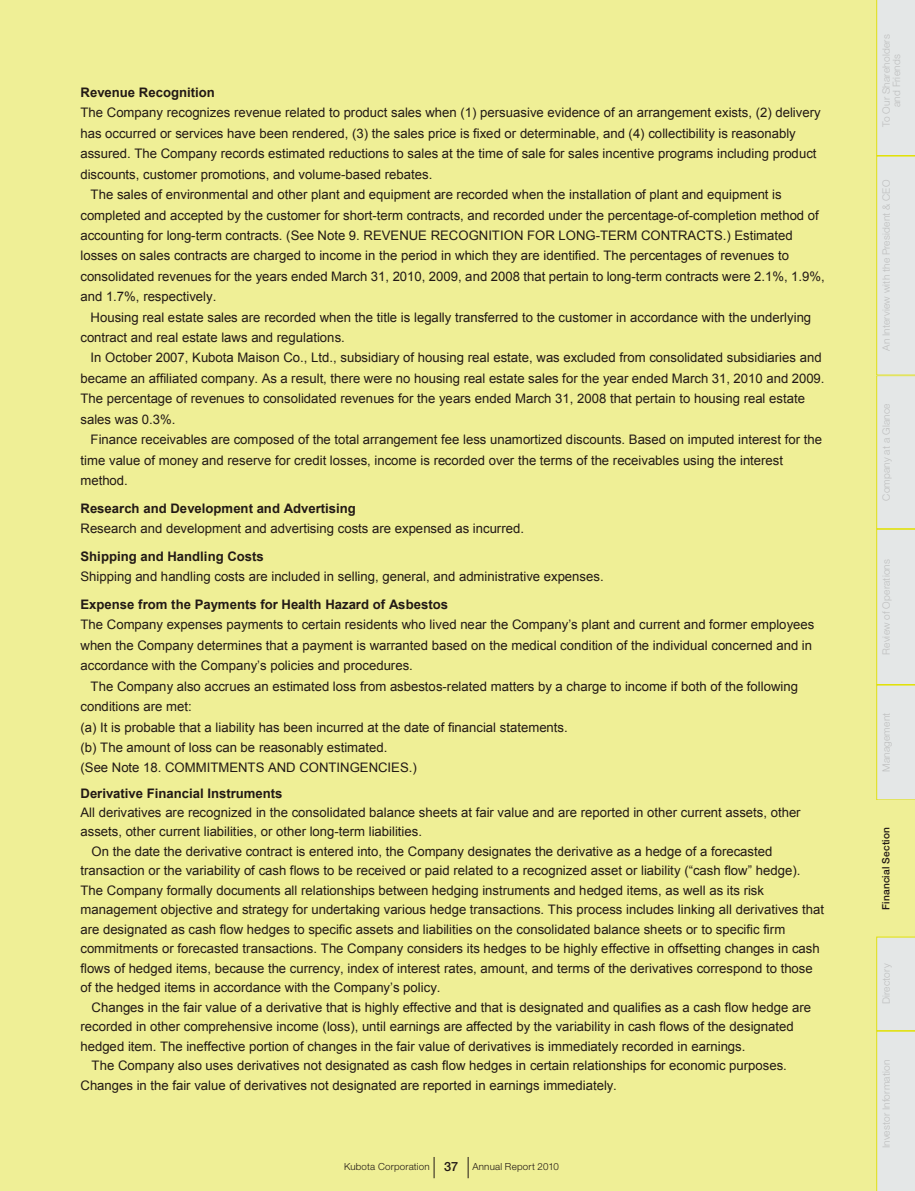
<style>
.page{position:relative;width:915px;height:1191px;background:#fff}
.page>*{position:absolute;margin:0;border:0;box-sizing:border-box;transform-origin:0 0}
.t1{font:13.2px/20.4px "Arial";color:#221915}
.t2{font:700 13.2px "Arial";color:#221915}
.t3{font:300 10.2px/10.5px "Helvetica Neue";letter-spacing:.02em;color:#bebfbf;text-align:center}
.t4{font:500 10.2px "Helvetica Neue";letter-spacing:.02em;color:#211815}
.t5{font:300 9.75px "Helvetica Neue";letter-spacing:.02em;color:#211815}
.s1{font-weight:500;font-size:12.75px}
</style>
<div class="page">
<div style="left:0;top:0;width:914px;height:1191px;background:#efef96"></div>
<svg style="left:433px;top:1157px;width:1px;height:21px"></svg>
<svg style="left:467px;top:1157px;width:1px;height:21px"></svg>
<div style="left:876px;top:936px;width:38px;height:255px;background:#e4e7e7"></div>
<div style="left:876px;top:0;width:38px;height:800px;background:#e4e7e7"></div>
<p class="t2" style="left:80px;top:83px;width:136px">Revenue Recognition</p>
<p class="t1" style="left:80px;top:103px;width:741px">The Company recognizes revenue related to product sales when (1) persuasive evidence of an arrangement exists, (2) delivery</p>
<p class="t1" style="left:80px;top:123px;width:716px">has occurred or services have been rendered, (3) the sales price is fixed or determinable, and (4) collectibility is reasonably</p>
<p class="t1" style="left:80px;top:143px;width:737px">assured. The Company records estimated reductions to sales at the time of sale for sales incentive programs including product</p>
<p class="t1" style="left:80px;top:164px;width:353px">discounts, customer promotions, and volume-based rebates.</p>
<p class="t1" style="left:91px;top:184px;width:692px">The sales of environmental and other plant and equipment are recorded when the installation of plant and equipment is</p>
<p class="t1" style="left:80px;top:205px;width:739px">completed and accepted by the customer for short-term contracts, and recorded under the percentage-of-completion method of</p>
<p class="t1" style="left:80px;top:225px;width:713px">accounting for long-term contracts. (See Note 9. REVENUE RECOGNITION FOR LONG-TERM CONTRACTS.) Estimated</p>
<p class="t1" style="left:80px;top:246px;width:709px">losses on sales contracts are charged to income in the period in which they are identified. The percentages of revenues to</p>
<p class="t1" style="left:80px;top:266px;width:745px">consolidated revenues for the years ended March 31, 2010, 2009, and 2008 that pertain to long-term contracts were 2.1%, 1.9%,</p>
<p class="t1" style="left:80px;top:286px;width:137px">and 1.7%, respectively.</p>
<p class="t1" style="left:91px;top:307px;width:721px">Housing real estate sales are recorded when the title is legally transferred to the customer in accordance with the underlying</p>
<p class="t1" style="left:80px;top:327px;width:266px">contract and real estate laws and regulations.</p>
<p class="t1" style="left:91px;top:348px;width:732px">In October 2007, Kubota Maison Co., Ltd., subsidiary of housing real estate, was excluded from consolidated subsidiaries and</p>
<p class="t1" style="left:80px;top:368px;width:745px">became an affiliated company. As a result, there were no housing real estate sales for the year ended March 31, 2010 and 2009.</p>
<p class="t1" style="left:80px;top:389px;width:725px">The percentage of revenues to consolidated revenues for the years ended March 31, 2008 that pertain to housing real estate</p>
<p class="t1" style="left:80px;top:409px;width:96px">sales was 0.3%.</p>
<p class="t1" style="left:91px;top:429px;width:732px">Finance receivables are composed of the total arrangement fee less unamortized discounts. Based on imputed interest for the</p>
<p class="t1" style="left:80px;top:450px;width:703px">time value of money and reserve for credit losses, income is recorded over the terms of the receivables using the interest</p>
<p class="t1" style="left:80px;top:470px;width:49px">method.</p>
<p class="t2" style="left:80px;top:499px;width:277px">Research and Development and Advertising</p>
<p class="t1" style="left:80px;top:518px;width:445px">Research and development and advertising costs are expensed as incurred.</p>
<p class="t2" style="left:80px;top:547px;width:185px">Shipping and Handling Costs</p>
<p class="t1" style="left:80px;top:566px;width:524px">Shipping and handling costs are included in selling, general, and administrative expenses.</p>
<p class="t2" style="left:80px;top:595px;width:369px">Expense from the Payments for Health Hazard of Asbestos</p>
<p class="t1" style="left:80px;top:615px;width:735px">The Company expenses payments to certain residents who lived near the Company’s plant and current and former employees when the Company determines that a payment is warranted based on the medical condition of the individual concerned and in accordance with the Company’s policies and procedures.</p>
<p class="t1" style="left:80px;top:676px;width:718px;text-indent:10px">The Company also accrues an estimated loss from asbestos-related matters by a charge to income if both of the following conditions are met:<br>(a) It is probable that a liability has been incurred at the date of financial statements.<br>(b) The amount of loss can be reasonably estimated.<br>(See Note 18. COMMITMENTS AND CONTINGENCIES.)</p>
<p class="t2" style="left:80px;top:784px;width:203px">Derivative Financial Instruments</p>
<p class="t1" style="left:80px;top:802px;width:721px">All derivatives are recognized in the consolidated balance sheets at fair value and are reported in other current assets, other</p>
<p class="t1" style="left:80px;top:821px;width:343px">assets, other current liabilities, or other long-term liabilities.</p>
<p class="t1" style="left:92px;top:841px;width:682px">On the date the derivative contract is entered into, the Company designates the derivative as a hedge of a forecasted</p>
<p class="t1" style="left:80px;top:860px;width:721px">transaction or the variability of cash flows to be received or paid related to a recognized asset or liability (“cash flow” hedge).</p>
<p class="t1" style="left:80px;top:880px;width:684px">The Company formally documents all relationships between hedging instruments and hedged items, as well as its risk</p>
<p class="t1" style="left:80px;top:899px;width:744px">management objective and strategy for undertaking various hedge transactions. This process includes linking all derivatives that</p>
<p class="t1" style="left:80px;top:919px;width:706px">are designated as cash flow hedges to specific assets and liabilities on the consolidated balance sheets or to specific firm</p>
<p class="t1" style="left:80px;top:938px;width:740px">commitments or forecasted transactions. The Company considers its hedges to be highly effective in offsetting changes in cash</p>
<p class="t1" style="left:80px;top:958px;width:733px">flows of hedged items, because the currency, index of interest rates, amount, and terms of the derivatives correspond to those</p>
<p class="t1" style="left:80px;top:977px;width:361px">of the hedged items in accordance with the Company’s policy.</p>
<p class="t1" style="left:92px;top:997px;width:720px">Changes in the fair value of a derivative that is highly effective and that is designated and qualifies as a cash flow hedge are</p>
<p class="t1" style="left:80px;top:1016px;width:714px">recorded in other comprehensive income (loss), until earnings are affected by the variability in cash flows of the designated</p>
<p class="t1" style="left:80px;top:1036px;width:666px">hedged item. The ineffective portion of changes in the fair value of derivatives is immediately recorded in earnings.</p>
<p class="t1" style="left:92px;top:1055px;width:696px">The Company also uses derivatives not designated as cash flow hedges in certain relationships for economic purposes.</p>
<p class="t1" style="left:80px;top:1075px;width:537px">Changes in the fair value of derivatives not designated are reported in earnings immediately.</p>
<p class="t5" style="left:344px;top:1160px;width:216px">Kubota Corporation <span class="s1">37</span> Annual Report 2010</p>
<p class="t3" style="left:880px;top:127px;width:94px;rotate:-90deg">To Our Shareholders and Friends</p>
<p class="t3" style="left:880px;top:351px;width:173px;rotate:-90deg">An Interview with the President &amp; CEO</p>
<p class="t3" style="left:880px;top:501px;width:99px;rotate:-90deg">Company at a Glance</p>
<p class="t3" style="left:880px;top:655px;width:97px;rotate:-90deg">Review of Operations</p>
<p class="t3" style="left:880px;top:772px;width:61px;rotate:-90deg">Management</p>
<p class="t4" style="left:879px;top:910px;width:85px;rotate:-90deg">Financial Section</p>
<p class="t3" style="left:880px;top:1004px;width:42px;rotate:-90deg">Directory</p>
<p class="t3" style="left:880px;top:1148px;width:90px;rotate:-90deg">Investor Information</p>
</div>
